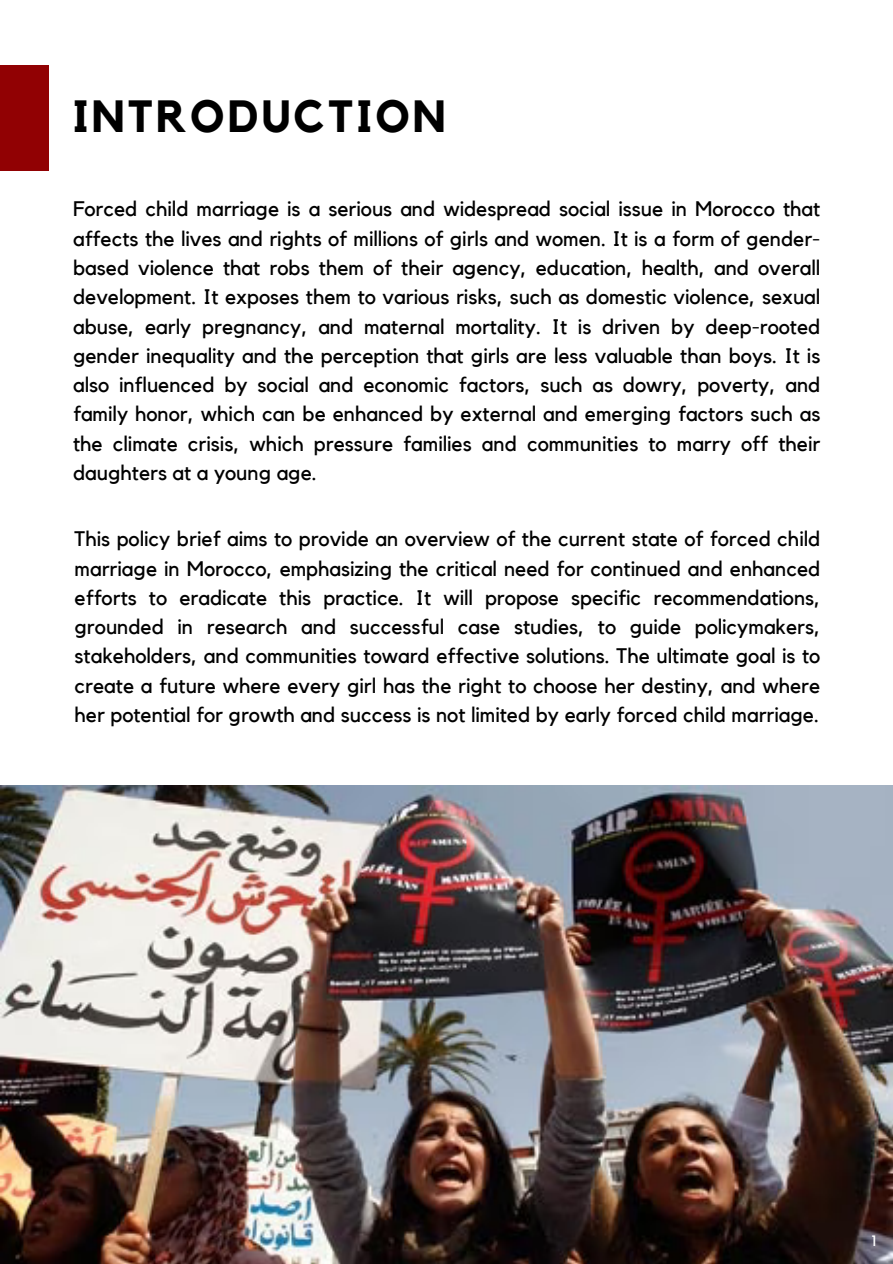
<style>
.page{position:relative;width:893px;height:1264px;background:#fff}
.page>*{position:absolute;margin:0;border:0;box-sizing:border-box;transform-origin:0 0}
.t1{font:700 45px "Kollektif";letter-spacing:.07em;color:#000}
.t2{font:21px/29.2px "Kollektif";color:#000;text-align:justify}
.t3{font:15px "Kollektif";color:#fff}
</style>
<div class="page">
<div style="left:0;top:65px;width:49px;height:106px;background:#910103"></div>
<img style="left:0;top:785px;width:892px;height:478px">
<p class="t1" style="left:73px;top:95px;width:374px">INTRODUCTION</p>
<h1 class="t2" style="left:73px;top:195px;width:748px">Forced child marriage is a serious and widespread social issue in Morocco that affects the lives and rights of millions of girls and women. It is a form of gender&shy;based violence that robs them of their agency, education, health, and overall development. It exposes them to various risks, such as domestic violence, sexual abuse, early pregnancy, and maternal mortality. It is driven by deep-rooted gender inequality and the perception that girls are less valuable than boys. It is also influenced by social and economic factors, such as dowry, poverty, and family honor, which can be enhanced by external and emerging factors such as the climate crisis, which pressure families and communities to marry off their daughters at a young age.</h1>
<p class="t2" style="left:75px;top:525px;width:747px">This policy brief aims to provide an overview of the current state of forced child marriage in Morocco, emphasizing the critical need for continued and enhanced efforts to eradicate this practice. It will propose specific recommendations, grounded in research and successful case studies, to guide policymakers, stakeholders, and communities toward effective solutions. The ultimate goal is to create a future where every girl has the right to choose her destiny, and where her potential for growth and success is not limited by early forced child marriage.</p>
<p class="t3" style="left:871px;top:1233px;width:6px">1</p>
</div>
